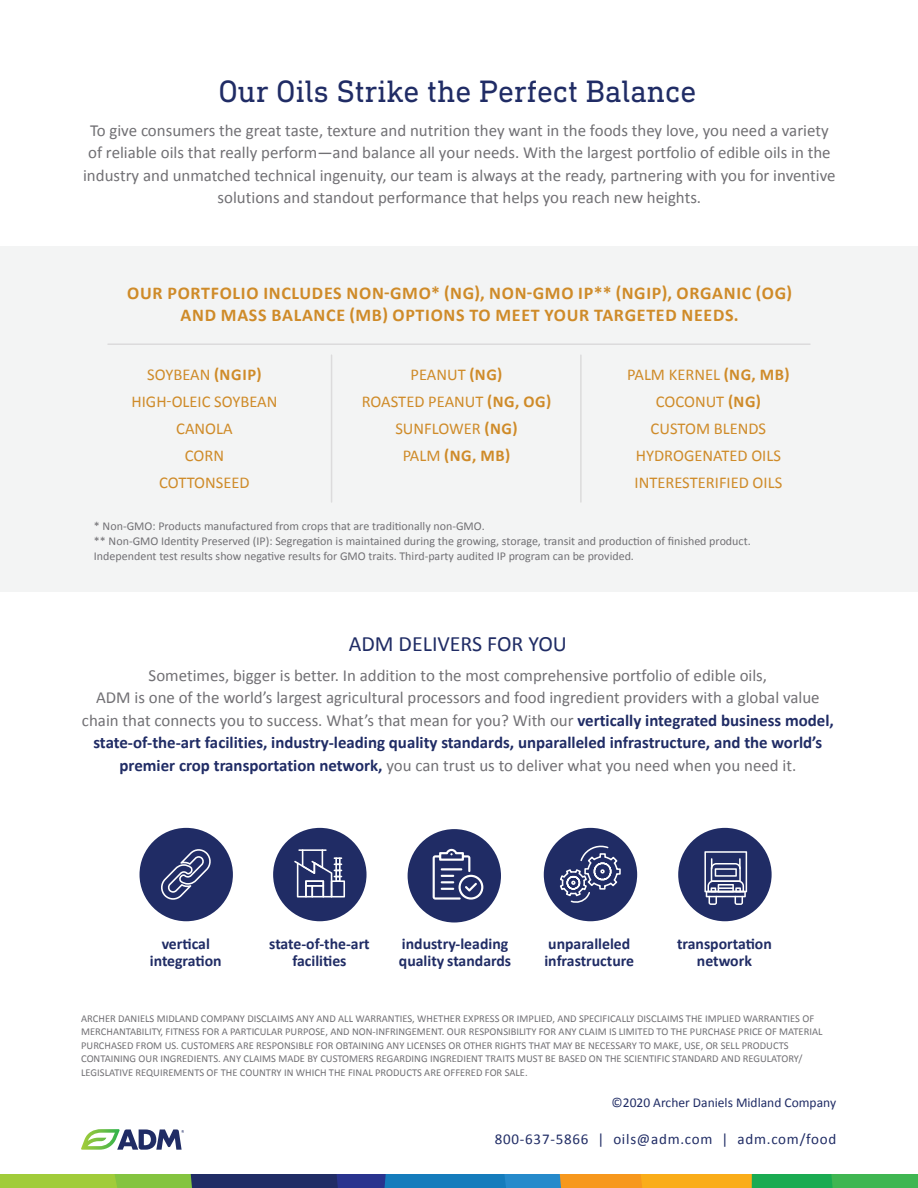
<style>
.page{position:relative;width:918px;height:1188px;background:#fff}
.page>*{position:absolute;margin:0;border:0;box-sizing:border-box;transform-origin:0 0}
.Headline_Blue{font:31.5px "DIN Next Slab Pro";color:#202c65}
.Subhead_Blue_ALLCAPS{font:21.9px "Calibri";color:#202c65}
.Subhead_color_bold{font:700 18px "Calibri";letter-spacing:.04em;color:#cf8b29}
.Body{font:16.8px/22.5px "Calibri";color:#717074;text-align:center}
.t1{font:16.5px "Calibri";color:#cf8b29}
.t2{font:700 16.5px "Calibri";color:#cf8b29}
.icon_name_blue{font:700 15.75px/16.5px "Calibri";color:#202c65;text-align:center}
.t3{font:15px "Calibri";letter-spacing:.05em;color:#202c65}
.t4{font:13.5px "Calibri";color:#202c65}
.t5{font:12px/15px "Calibri";color:#717074}
.Disclaimer{font:10.5px/13.5px "Calibri";color:#717074}
.s1{font-weight:700}
.s2{font-weight:400}
.s3{font-weight:700;color:#202c65}
</style>
<div class="page">
<div style="left:0;top:246px;width:918px;height:346px;background:#f3f4f4"></div>
<div style="left:140px;top:828px;width:93px;height:93px;background:#202c65;border-radius:50%"></div>
<svg style="left:161px;top:849px;width:50px;height:51px"></svg>
<div style="left:273px;top:828px;width:94px;height:93px;background:#202c65;border-radius:50%"></div>
<svg style="left:294px;top:849px;width:51px;height:49px"></svg>
<div style="left:544px;top:828px;width:93px;height:93px;background:#202c65;border-radius:50%"></div>
<svg style="left:560px;top:845px;width:61px;height:58px"></svg>
<div style="left:678px;top:828px;width:94px;height:93px;background:#202c65;border-radius:50%"></div>
<svg style="left:704px;top:851px;width:43px;height:54px"></svg>
<div style="left:408px;top:829px;width:93px;height:93px;background:#202c65;border-radius:50%"></div>
<svg style="left:433px;top:849px;width:50px;height:51px"></svg>
<svg style="left:0;top:1175px;width:918px;height:13px;background:#678e5d"></svg>
<svg style="left:81px;top:1129px;width:103px;height:21px"></svg>
<hr style="left:108px;top:343px;width:702px;height:2px;background:#dcdbdc">
<hr style="left:331px;top:355px;width:1px;height:147px;background:#dcdbdc">
<hr style="left:580px;top:355px;width:2px;height:147px;background:#dcdbdc">
<p class="Headline_Blue" style="left:219px;top:74px;width:479px">Our Oils Strike the Perfect Balance</p>
<p class="Body" style="left:83px;top:118px;width:754px">To give consumers the great taste, texture and nutrition they want in the foods they love, you need a variety of reliable oils that really perform—and balance all your needs. With the largest portfolio of edible oils in the industry and unmatched technical ingenuity, our team is always at the ready, partnering with you for inventive solutions and standout performance that helps you reach new heights.</p>
<p class="Subhead_color_bold" style="left:127px;top:280px;width:666px">OUR PORTFOLIO INCLUDES NON-GMO* (NG), NON-GMO IP** (NGIP), ORGANIC (OG)</p>
<p class="Subhead_color_bold" style="left:181px;top:303px;width:560px">AND MASS BALANCE (MB) OPTIONS TO MEET YOUR TARGETED NEEDS.</p>
<p class="t1" style="left:147px;top:365px;width:116px">SOYBEAN <span class="s1">(NGIP)</span></p>
<p class="t1" style="left:132px;top:392px;width:147px">HIGH-OLEIC SOYBEAN</p>
<p class="t1" style="left:176px;top:419px;width:58px">CANOLA</p>
<p class="t1" style="left:185px;top:446px;width:41px">CORN</p>
<p class="t1" style="left:159px;top:473px;width:92px">COTTONSEED</p>
<p class="t1" style="left:410px;top:365px;width:93px">PEANUT <span class="s1">(NG)</span></p>
<p class="t1" style="left:362px;top:392px;width:191px">ROASTED PEANUT <span class="s1">(NG, OG)</span></p>
<p class="t1" style="left:395px;top:419px;width:124px">SUNFLOWER <span class="s1">(NG)</span></p>
<p class="t2" style="left:403px;top:444px;width:109px"><span class="s2">PALM</span> (NG, MB)</p>
<p class="t1" style="left:627px;top:365px;width:164px">PALM KERNEL <span class="s1">(NG, MB)</span></p>
<p class="t1" style="left:656px;top:392px;width:107px">COCONUT <span class="s1">(NG)</span></p>
<p class="t1" style="left:651px;top:419px;width:117px">CUSTOM BLENDS</p>
<p class="t1" style="left:636px;top:446px;width:147px">HYDROGENATED OILS</p>
<p class="t1" style="left:635px;top:473px;width:149px">INTERESTERIFIED OILS</p>
<p class="t5" style="left:94px;top:518px;width:392px">* Non-GMO: Products manufactured from crops that are traditionally non-GMO.</p>
<p class="t5" style="left:94px;top:533px;width:658px">** Non-GMO Identity Preserved (IP): Segregation is maintained during the growing, storage, transit and production of finished product.<br>Independent test results show negative results for GMO traits. Third-party audited IP program can be provided.</p>
<p class="Subhead_Blue_ALLCAPS" style="left:349px;top:630px;width:220px">ADM DELIVERS FOR YOU</p>
<p class="Body" style="left:82px;top:663px;width:753px">Sometimes, bigger is better. In addition to the most comprehensive portfolio of edible oils,<br>ADM is one of the world’s largest agricultural processors and food ingredient providers with a global value chain that connects you to success. What’s that mean for you? With our <span class="s3">vertically integrated business model, state-of-the-art facilities, industry-leading quality standards, unparalleled infrastructure, and the world’s premier crop transportation network,</span> you can trust us to deliver what you need when you need it.</p>
<p class="icon_name_blue" style="left:150px;top:935px;width:73px">vertical integration</p>
<p class="icon_name_blue" style="left:269px;top:935px;width:102px">state-of-the-art facilities</p>
<p class="icon_name_blue" style="left:544px;top:935px;width:91px;text-align:left">unparalleled infrastructure</p>
<p class="icon_name_blue" style="left:402px;top:935px;width:108px">industry-leading</p>
<p class="icon_name_blue" style="left:399px;top:952px;width:114px">quality standards</p>
<p class="icon_name_blue" style="left:677px;top:935px;width:96px">transportation network</p>
<p class="Disclaimer" style="left:81px;top:1011px;width:743px">ARCHER DANIELS MIDLAND COMPANY DISCLAIMS ANY AND ALL WARRANTIES, WHETHER EXPRESS OR IMPLIED, AND SPECIFICALLY DISCLAIMS THE IMPLIED WARRANTIES OF MERCHANTABILITY, FITNESS FOR A PARTICULAR PURPOSE, AND NON-INFRINGEMENT. OUR RESPONSIBILITY FOR ANY CLAIM IS LIMITED TO THE PURCHASE PRICE OF MATERIAL PURCHASED FROM US. CUSTOMERS ARE RESPONSIBLE FOR OBTAINING ANY LICENSES OR OTHER RIGHTS THAT MAY BE NECESSARY TO MAKE, USE, OR SELL PRODUCTS CONTAINING OUR INGREDIENTS. ANY CLAIMS MADE BY CUSTOMERS REGARDING INGREDIENT TRAITS MUST BE BASED ON THE SCIENTIFIC STANDARD AND REGULATORY/ LEGISLATIVE REQUIREMENTS OF THE COUNTRY IN WHICH THE FINAL PRODUCTS ARE OFFERED FOR SALE.</p>
<p class="t4" style="left:612px;top:1095px;width:226px">©2020 Archer Daniels Midland Company</p>
<p class="t3" style="left:495px;top:1129px;width:343px">800-637-5866 | oils@adm.com | adm.com/food</p>
</div>
